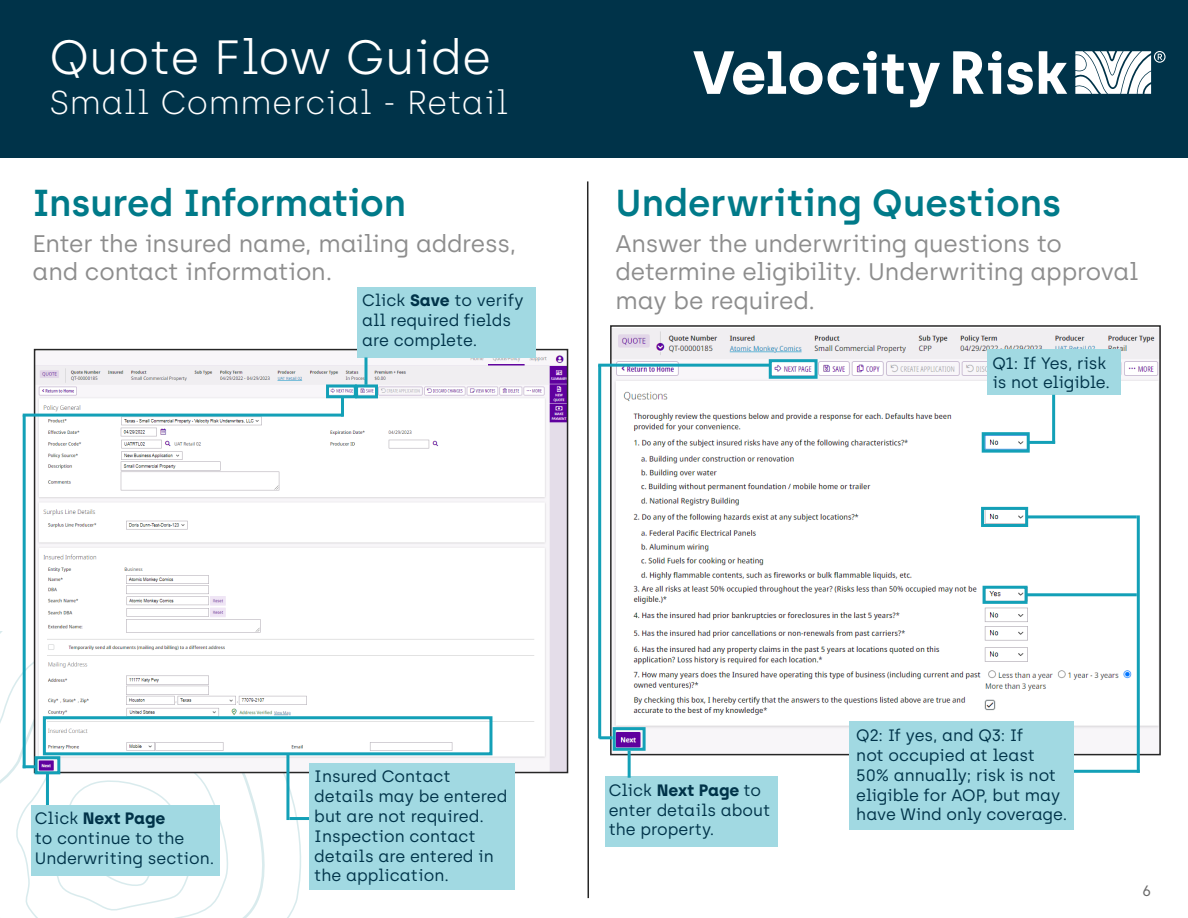
<style>
.page{position:relative;width:1188px;height:918px;background:#fff}
.page>*{position:absolute;margin:0;border:0;box-sizing:border-box;transform-origin:0 0}
.t1{font:300 48px "Archia";color:#fff}
.t2{font:600 37.5px "Archia";color:#007a89}
.t3{font:100 33px "Archia";color:#fff}
.t4{font:24px/28.8px "Archia";letter-spacing:-.015em;color:#8d8d8d}
.t5{font:16.5px/19.8px "Archia";color:#003349}
.t6{font:16.5px/19.8px "Archia";letter-spacing:-.02em;color:#003349}
.t7{font:15px "Archia";color:#676767}
.s1{font-weight:700}
</style>
<div class="page">
<div style="left:0;top:0;width:1188px;height:158px;background:#003349"></div>
<svg style="left:693px;top:51px;width:374px;height:56px"></svg>
<svg style="left:1075px;top:51px;width:91px;height:43px"></svg>
<img style="left:37px;top:355px;width:528px;height:415px">
<img style="left:613px;top:329px;width:545px;height:423px">
<div style="left:610px;top:325px;width:551px;height:430px;border:2px solid #262626"></div>
<svg style="left:587px;top:181px;width:2px;height:718px"></svg>
<div style="left:357px;top:287px;width:179px;height:71px;background:#a1d9e2"></div>
<svg style="left:364px;top:357px;width:4px;height:27px"></svg>
<div style="left:355px;top:384px;width:23px;height:14px;border:3px solid #13a0b7"></div>
<div style="left:43px;top:716px;width:449px;height:39px;border:3px solid #13a0b7"></div>
<div style="left:309px;top:763px;width:205px;height:126px;background:#a1d9e2"></div>
<hr style="left:1137px;top:515px;width:3px;height:258px;background:#13a0b7">
<hr style="left:1026px;top:515px;width:111px;height:3px;background:#13a0b7">
<div style="left:981px;top:507px;width:47px;height:20px;border:3px solid #13a0b7"></div>
<hr style="left:1074px;top:770px;width:66px;height:3px;background:#13a0b7">
<div style="left:326px;top:384px;width:31px;height:14px;border:3px solid #13a0b7"></div>
<hr style="left:23px;top:414px;width:320px;height:3px;background:#13a0b7">
<hr style="left:23px;top:415px;width:3px;height:353px;background:#13a0b7">
<svg style="left:9px;top:612px;width:356px;height:306px"></svg>
<hr style="left:286px;top:754px;width:3px;height:66px;background:#13a0b7">
<hr style="left:289px;top:817px;width:20px;height:3px;background:#13a0b7">
<div style="left:849px;top:722px;width:224px;height:108px;background:#a1d9e2"></div>
<div style="left:606px;top:777px;width:172px;height:70px;background:#a1d9e2"></div>
<div style="left:769px;top:359px;width:49px;height:20px;border:3px solid #13a0b7"></div>
<hr style="left:598px;top:364px;width:173px;height:3px;background:#13a0b7">
<hr style="left:598px;top:365px;width:3px;height:373px;background:#13a0b7">
<hr style="left:599px;top:736px;width:14px;height:3px;background:#13a0b7">
<div style="left:613px;top:727px;width:33px;height:24px;border:3px solid #13a0b7"></div>
<hr style="left:628px;top:751px;width:3px;height:27px;background:#13a0b7">
<div style="left:983px;top:586px;width:45px;height:18px;border:3px solid #13a0b7"></div>
<hr style="left:1026px;top:593px;width:111px;height:3px;background:#13a0b7">
<hr style="left:341px;top:398px;width:3px;height:19px;background:#13a0b7">
<div style="left:987px;top:350px;width:133px;height:45px;background:#a1d9e2"></div>
<div style="left:982px;top:432px;width:48px;height:21px;border:3px solid #13a0b7"></div>
<hr style="left:1028px;top:441px;width:27px;height:3px;background:#13a0b7">
<hr style="left:1052px;top:395px;width:3px;height:49px;background:#13a0b7">
<h1 class="t1" style="left:50px;top:29px;width:443px">Quote Flow Guide</h1>
<h3 class="t3" style="left:50px;top:83px;width:461px">Small Commercial - Retail</h3>
<p class="t2" style="left:33px;top:180px;width:375px">Insured Information</p>
<p class="t4" style="left:33px;top:229px;width:485px">Enter the insured name, mailing address, and contact information.</p>
<p class="t2" style="left:616px;top:180px;width:447px">Underwriting Questions</p>
<p class="t4" style="left:616px;top:229px;width:524px">Answer the underwriting questions to determine eligibility. Underwriting approval</p>
<p class="t5" style="left:362px;top:291px;width:163px">Click <span class="s1">Save</span> to verify</p>
<p class="t4" style="left:616px;top:286px;width:201px">may be required.</p>
<p class="t5" style="left:362px;top:310px;width:151px">all required fields are complete.</p>
<p class="t6" style="left:992px;top:353px;width:119px">Q1: If Yes, risk is not eligible.</p>
<p class="t5" style="left:35px;top:808px;width:181px">Click <span class="s1">Next Page<br></span>to continue to the<br>Underwriting section.</p>
<p class="t5" style="left:314px;top:767px;width:195px">Insured Contact details may be entered but are not required.<br>Inspection contact details are entered in the application.</p>
<p class="t5" style="left:609px;top:780px;width:163px">Click <span class="s1">Next Page</span> to enter details about the property.</p>
<p class="t5" style="left:856px;top:725px;width:213px">Q2: If yes, and Q3: If<br>not occupied at least<br>50% annually; risk is not eligible for AOP, but may have Wind only coverage.</p>
<p class="t7" style="left:1142px;top:882px;width:11px">6</p>
</div>
